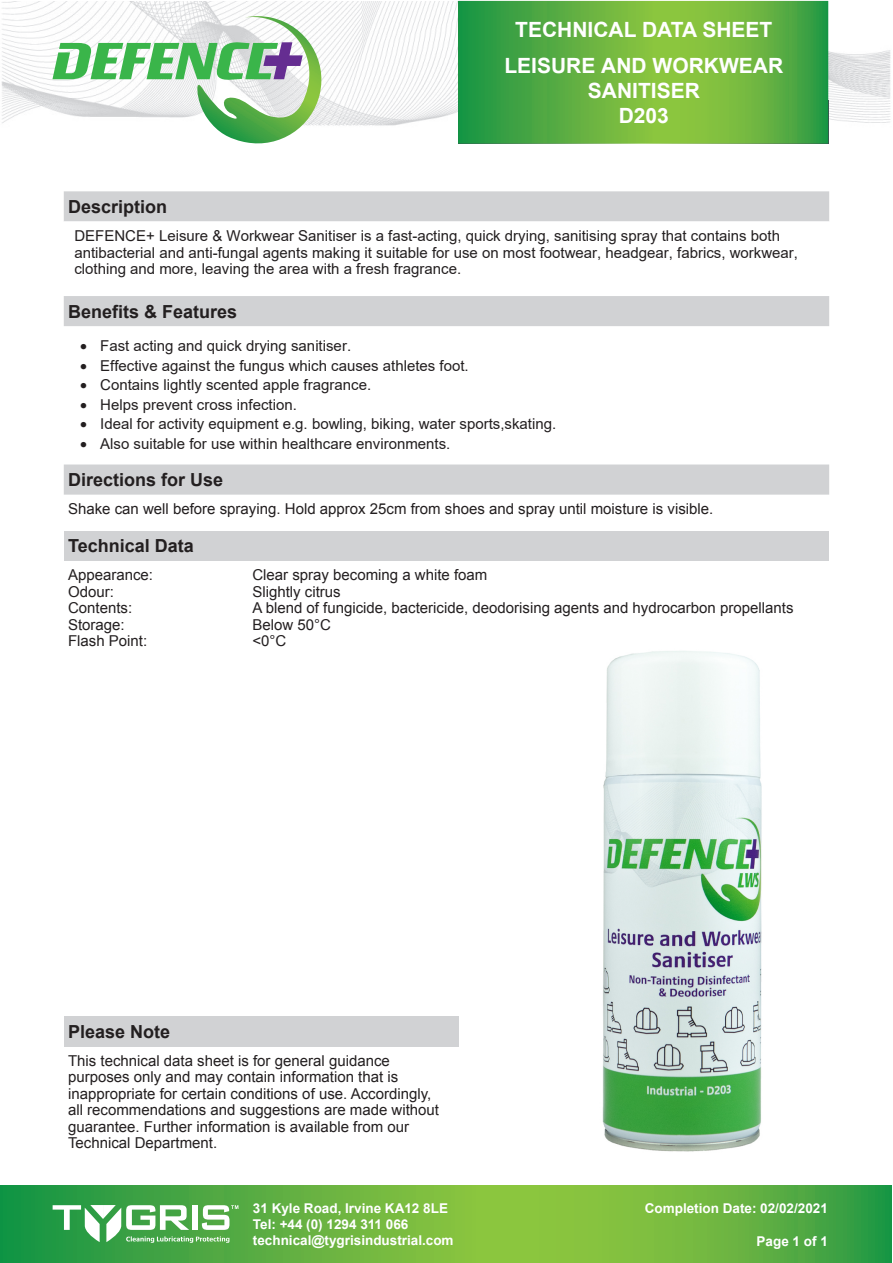
<style>
.page{position:relative;width:893px;height:1263px;background:#fff}
.page>*{position:absolute;margin:0;border:0;box-sizing:border-box;transform-origin:0 0}
.t1{font:700 21px/36.8px "Arial";color:#fff;text-align:center}
.t2{font:700 18px "Arial";color:#231f20}
.t3{font:700 18px "Arial";color:#231f20}
.t4{font:15px/16.5px "Arial";color:#231f20}
.t5{font:15px "Arial";color:#231f20}
.t6{font:700 13.5px/16.2px "Arial";color:#fff}
</style>
<div class="page">
<div style="left:65px;top:531px;width:764px;height:30px;background:#d1d2d4"></div>
<img style="left:1px;top:2px;width:890px;height:141px">
<svg style="left:458px;top:1px;width:370px;height:142px;background:#5fb041"></svg>
<svg style="left:52px;top:16px;width:276px;height:128px"></svg>
<svg style="left:64px;top:191px;width:765px;height:304px"></svg>
<svg style="left:64px;top:221px;width:765px;height:75px"></svg>
<div style="left:64px;top:1016px;width:394px;height:30px;background:#d1d2d4"></div>
<svg style="left:0;top:1186px;width:892px;height:76px;background:#61b141"></svg>
<svg style="left:53px;top:1205px;width:185px;height:38px"></svg>
<img style="left:602px;top:651px;width:160px;height:501px">
<h1 class="t1" style="left:504px;top:11px;width:280px">TECHNICAL DATA SHEET<br>LEISURE AND WORKWEAR</h1>
<h1 class="t1" style="left:588px;top:79px;width:114px;line-height:24.8px">SANITISER<br>D203</h1>
<p class="t2" style="left:68px;top:195px;width:101px">Description</p>
<p class="t4" style="left:74px;top:228px;width:725px">DEFENCE+ Leisure &amp; Workwear Sanitiser is a fast-acting, quick drying, sanitising spray that contains both antibacterial and anti-fungal agents making it suitable for use on most footwear, headgear, fabrics, workwear, clothing and more, leaving the area with a fresh fragrance.</p>
<p class="t3" style="left:68px;top:299px;width:171px">Benefits &amp; Features</p>
<p class="t5" style="left:80px;top:335px;width:272px">• Fast acting and quick drying sanitiser.</p>
<p class="t5" style="left:80px;top:355px;width:390px">• Effective against the fungus which causes athletes foot.</p>
<p class="t5" style="left:80px;top:374px;width:292px">• Contains lightly scented apple fragrance.</p>
<p class="t5" style="left:80px;top:394px;width:218px">• Helps prevent cross infection.</p>
<p class="t5" style="left:80px;top:413px;width:478px">• Ideal for activity equipment e.g. bowling, biking, water sports,skating.</p>
<p class="t5" style="left:80px;top:433px;width:372px">• Also suitable for use within healthcare environments.</p>
<p class="t2" style="left:68px;top:468px;width:157px">Directions for Use</p>
<p class="t4" style="left:68px;top:501px;width:647px">Shake can well before spraying. Hold approx 25cm from shoes and spray until moisture is visible.</p>
<p class="t2" style="left:68px;top:534px;width:127px">Technical Data</p>
<p class="t4" style="left:68px;top:567px;width:87px">Appearance:</p>
<p class="t4" style="left:252px;top:567px;width:237px">Clear spray becoming a white foam</p>
<p class="t4" style="left:68px;top:583px;width:47px">Odour:</p>
<p class="t4" style="left:252px;top:583px;width:90px">Slightly citrus</p>
<p class="t4" style="left:68px;top:600px;width:66px">Contents:</p>
<p class="t4" style="left:252px;top:600px;width:543px">A blend of fungicide, bactericide, deodorising agents and hydrocarbon propellants</p>
<p class="t4" style="left:68px;top:616px;width:58px">Storage:</p>
<p class="t4" style="left:252px;top:616px;width:80px">Below 50°C</p>
<p class="t4" style="left:68px;top:633px;width:81px">Flash Point:</p>
<p class="t4" style="left:252px;top:633px;width:35px">&lt;0°C</p>
<p class="t2" style="left:68px;top:1020px;width:104px">Please Note</p>
<p class="t4" style="left:68px;top:1052px;width:372px">This technical data sheet is for general guidance purposes only and may contain information that is inappropriate for certain conditions of use. Accordingly, all recommendations and suggestions are made without guarantee. Further information is available from our Technical Department.</p>
<p class="t6" style="left:253px;top:1200px;width:202px">31 Kyle Road, Irvine KA12 8LE<br>Tel: +44 (0) 1294 311 066 technical@tygrisindustrial.com</p>
<p class="t6" style="left:645px;top:1201px;width:185px">Completion Date: 02/02/2021</p>
<p class="t6" style="left:757px;top:1233px;width:73px">Page 1 of 1</p>
</div>
